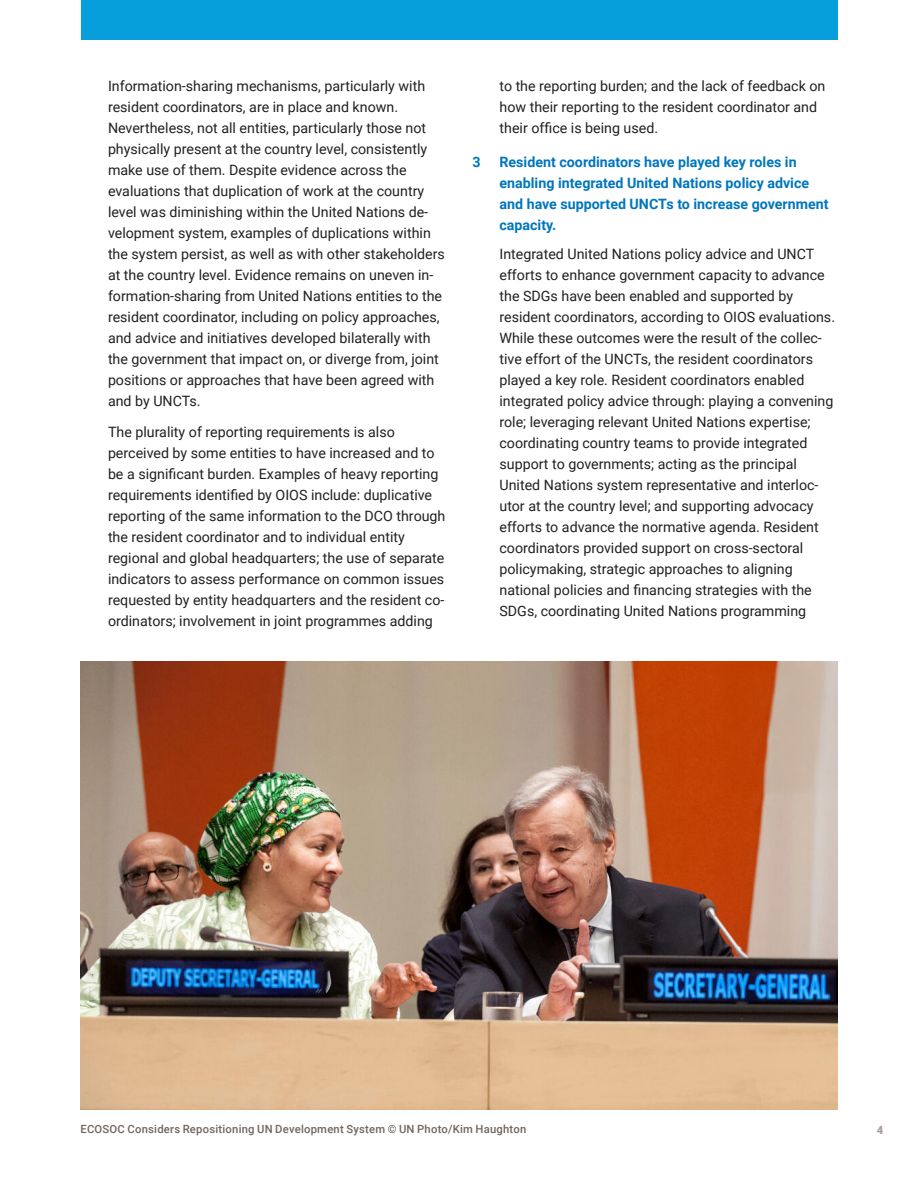
<style>
.page{position:relative;width:918px;height:1188px;background:#fff}
.page>*{position:absolute;margin:0;border:0;box-sizing:border-box;transform-origin:0 0}
.t1{font:14.25px/21px "Roboto";color:#231f20}
.t2{font:700 14.25px/21px "Roboto";color:#0076be}
.t3{font:500 11.25px "Roboto";letter-spacing:.02em;color:#71655e}
.t4{font:900 11.25px "Roboto";color:#a99e96}
</style>
<div class="page">
<div style="left:81px;top:0;width:756px;height:40px;background:#069edb"></div>
<img style="left:80px;top:662px;width:758px;height:447px">
<p class="t1" style="left:108px;top:77px;width:339px">Information-sharing mechanisms, particularly with resident coordinators, are in place and known.<br>Nevertheless, not all entities, particularly those not physically present at the country level, consistently make use of them. Despite evidence across the evaluations that duplication of work at the country level was diminishing within the United Nations de&shy;velopment system, examples of duplications within the system persist, as well as with other stakeholders at the country level. Evidence remains on uneven in&shy;formation-sharing from United Nations entities to the resident coordinator, including on policy approaches, and advice and initiatives developed bilaterally with the government that impact on, or diverge from, joint positions or approaches that have been agreed with and by UNCTs.</p>
<p class="t1" style="left:108px;top:422px;width:339px">The plurality of reporting requirements is also perceived by some entities to have increased and to be a significant burden. Examples of heavy reporting requirements identified by OIOS include: duplicative reporting of the same information to the DCO through the resident coordinator and to individual entity regional and global headquarters; the use of separate indicators to assess performance on common issues requested by entity headquarters and the resident co&shy;ordinators; involvement in joint programmes adding</p>
<p class="t1" style="left:500px;top:77px;width:327px">to the reporting burden; and the lack of feedback on how their reporting to the resident coordinator and their office is being used.</p>
<p class="t2" style="left:472px;top:152px;width:10px">3</p>
<p class="t2" style="left:499px;top:152px;width:331px">Resident coordinators have played key roles in enabling integrated United Nations policy advice and have supported UNCTs to increase government capacity.</p>
<p class="t1" style="left:500px;top:244px;width:337px">Integrated United Nations policy advice and UNCT efforts to enhance government capacity to advance the SDGs have been enabled and supported by resident coordinators, according to OIOS evaluations.<br>While these outcomes were the result of the collec&shy;tive effort of the UNCTs, the resident coordinators played a key role. Resident coordinators enabled integrated policy advice through: playing a convening role; leveraging relevant United Nations expertise; coordinating country teams to provide integrated support to governments; acting as the principal United Nations system representative and interloc&shy;utor at the country level; and supporting advocacy efforts to advance the normative agenda. Resident coordinators provided support on cross-sectoral policymaking, strategic approaches to aligning national policies and financing strategies with the SDGs, coordinating United Nations programming</p>
<p class="t3" style="left:80px;top:1124px;width:447px">ECOSOC Considers Repositioning UN Development System © UN Photo/Kim Haughton</p>
<p class="t4" style="left:877px;top:1124px;width:8px">4</p>
</div>
